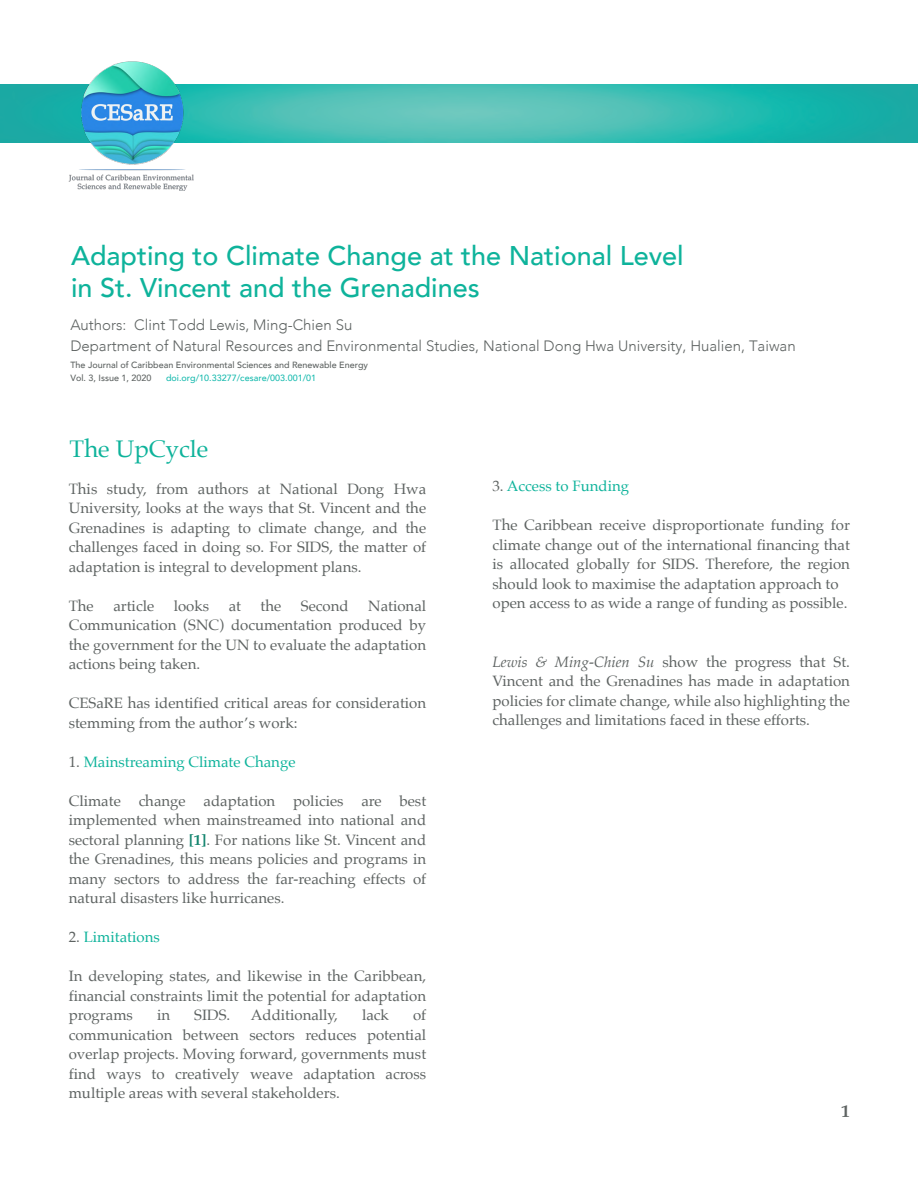
<style>
.page{position:relative;width:918px;height:1188px;background:#fff}
.page>*{position:absolute;margin:0;border:0;box-sizing:border-box;transform-origin:0 0}
.t1{font:500 27px/32.4px "Avenir";color:#0eb39b}
.t2{font:24px "Palatino";color:#0eb39b}
.t3{font:700 17.55px "Palatino";color:#5e6362}
.t4{font:15px/19.5px "Palatino";color:#5e6362;text-align:justify}
.t5{font:300 15px/21px "Avenir";color:#5e6362}
.t6{font:15px "Palatino";color:#0eb39b}
.t7{font:500 9px "Avenir";color:#5e6362}
.t8{font:500 9px "Avenir";color:#1abbaf}
.s1{color:#5e6362}
.s2{font-weight:700;color:#11836d}
.s3{font-style:italic}
</style>
<div class="page">
<img style="left:0;top:85px;width:918px;height:57px">
<img style="left:64px;top:61px;width:137px;height:129px">
<h1 class="t1" style="left:71px;top:240px;width:614px">Adapting to Climate Change at the National Level in St. Vincent and the Grenadines</h1>
<p class="t5" style="left:70px;top:314px;width:727px">Authors: Clint Todd Lewis, Ming-Chien Su<br>Department of Natural Resources and Environmental Studies, National Dong Hwa University, Hualien, Taiwan</p>
<p class="t7" style="left:70px;top:359px;width:299px">The Journal of Caribbean Environmental Sciences and Renewable Energy</p>
<p class="t7" style="left:70px;top:372px;width:83px">Vol. 3, Issue 1, 2020</p>
<p class="t8" style="left:166px;top:372px;width:152px">doi.org/10.33277/cesare/003.001/01</p>
<h2 class="t2" style="left:70px;top:437px;width:140px">The UpCycle</h2>
<p class="t4" style="left:69px;top:480px;width:359px">This study, from authors at National Dong Hwa University, looks at the ways that St. Vincent and the Grenadines is adapting to climate change, and the challenges faced in doing so. For SIDS, the matter of adaptation is integral to development plans.</p>
<p class="t4" style="left:69px;top:597px;width:27px">The</p>
<p class="t4" style="left:113px;top:597px;width:42px">article</p>
<p class="t4" style="left:174px;top:597px;width:37px">looks</p>
<p class="t4" style="left:229px;top:597px;width:14px">at</p>
<p class="t4" style="left:261px;top:597px;width:22px">the</p>
<p class="t4" style="left:301px;top:597px;width:49px">Second</p>
<p class="t4" style="left:69px;top:597px;width:359px;text-indent:300px">National Communication (SNC) documentation produced by the government for the UN to evaluate the adaptation actions being taken.</p>
<p class="t4" style="left:69px;top:695px;width:359px">CESaRE has identified critical areas for consideration stemming from the author’s work:</p>
<p class="t6" style="left:69px;top:755px;width:228px"><span class="s1">1.</span> Mainstreaming Climate Change</p>
<p class="t4" style="left:69px;top:792px;width:359px">Climate change adaptation policies are best implemented when mainstreamed into national and sectoral planning <span class="s2">[1]</span>. For nations like St. Vincent and the Grenadines, this means policies and programs in many sectors to address the far-reaching effects of natural disasters like hurricanes.</p>
<p class="t6" style="left:69px;top:930px;width:93px"><span class="s1">2.</span> Limitations</p>
<p class="t4" style="left:69px;top:968px;width:359px">In developing states, and likewise in the Caribbean, financial constraints limit the potential for adaptation programs</p>
<p class="t4" style="left:69px;top:1007px;width:359px;text-indent:344px">of communication between sectors reduces potential overlap projects. Moving forward, governments must find ways to creatively weave adaptation across multiple areas with several stakeholders.</p>
<p class="t4" style="left:157px;top:1007px;width:15px">in</p>
<p class="t4" style="left:194px;top:1007px;width:38px">SIDS.</p>
<p class="t4" style="left:251px;top:1007px;width:89px">Additionally,</p>
<p class="t4" style="left:362px;top:1007px;width:28px">lack</p>
<p class="t6" style="left:492px;top:479px;width:138px"><span class="s1">3.</span> Access to Funding</p>
<p class="t4" style="left:492px;top:516px;width:359px;text-align:left">The Caribbean receive disproportionate funding for climate change out of the international financing that is allocated globally for SIDS. Therefore, the region should look to maximise the adaptation approach to open access to as wide a range of funding as possible.</p>
<p class="t4" style="left:492px;top:653px;width:359px"><span class="s3">Lewis &amp; Ming-Chien Su</span> show the progress that St.<br>Vincent and the Grenadines has made in adaptation policies for climate change, while also highlighting the challenges and limitations faced in these efforts.</p>
<p class="t3" style="left:841px;top:1103px;width:10px">1</p>
</div>
